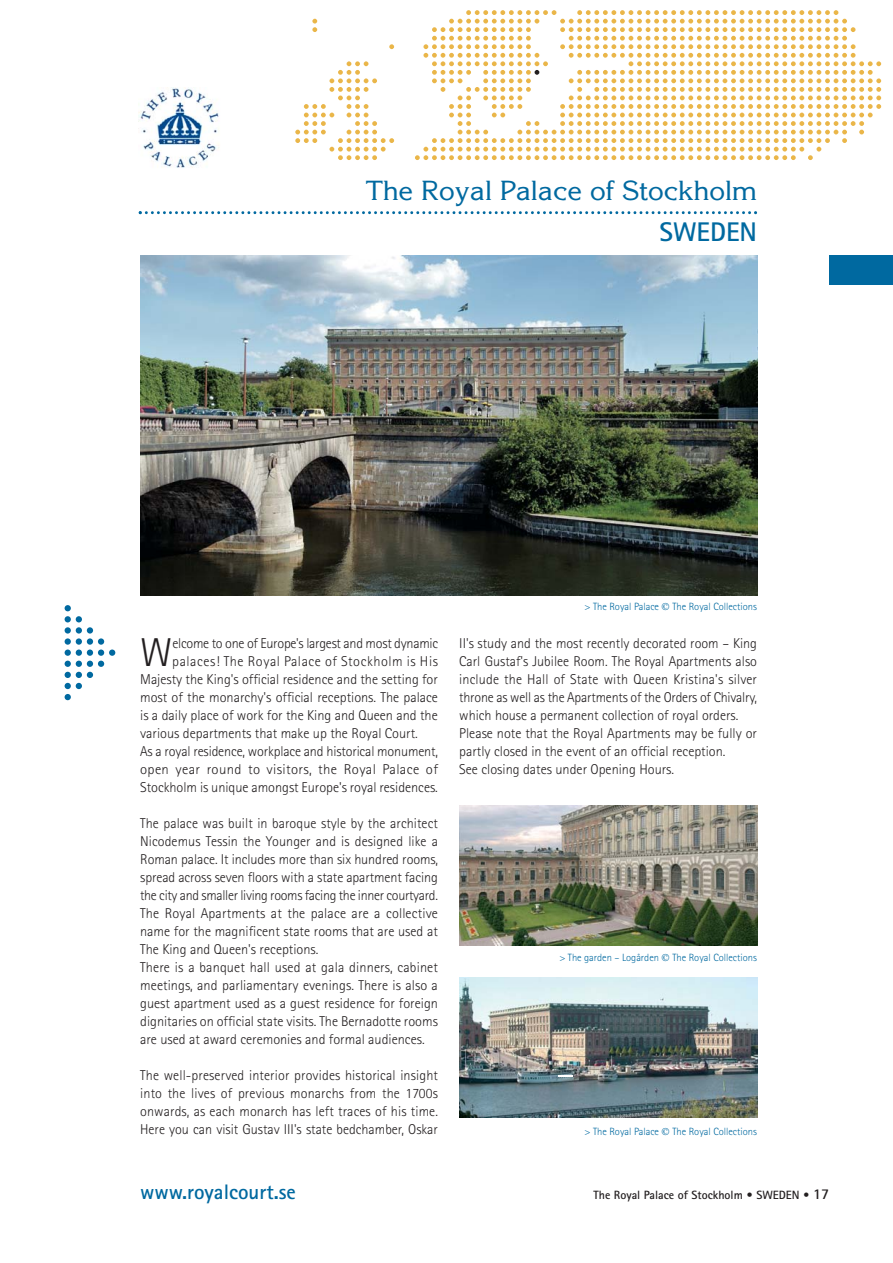
<style>
.page{position:relative;width:893px;height:1263px;background:#fff}
.page>*{position:absolute;margin:0;border:0;box-sizing:border-box;transform-origin:0 0}
.t1{font:300 40.35px "Rotis Sans Serif";color:#231f20}
.t2{font:27px "Korinna";color:#0069a0}
.t3{font:700 27px "Rotis Sans Serif";color:#0069a0}
.t4{font:700 21px "Rotis Sans Serif";color:#0069a0}
.t5{font:300 14.25px/18px "Rotis Sans Serif";color:#231f20}
.t6{font:300 14.25px "Rotis Sans Serif";letter-spacing:-.02em;color:#231f20}
.t7{font:300 14.25px "Rotis Sans Serif";letter-spacing:.025em;color:#231f20}
.t8{font:300 14.25px "Rotis Sans Serif";letter-spacing:.04em;color:#231f20}
.t9{font:700 12px "Rotis Sans Serif";color:#231f20}
.t10{font:300 10.5px "Rotis Sans Serif";color:#0069a0}
.s1{font-size:15px}
</style>
<div class="page">
<img style="left:459px;top:977px;width:298px;height:140px">
<img style="left:140px;top:255px;width:617px;height:340px">
<div style="left:98px;top:638px;width:6px;height:7px;background:#0069a0;border-radius:50%"></div>
<div style="left:87px;top:627px;width:6px;height:7px;background:#0069a0;border-radius:50%"></div>
<div style="left:87px;top:638px;width:6px;height:7px;background:#0069a0;border-radius:50%"></div>
<div style="left:76px;top:627px;width:6px;height:7px;background:#0069a0;border-radius:50%"></div>
<div style="left:76px;top:638px;width:6px;height:7px;background:#0069a0;border-radius:50%"></div>
<svg style="left:65px;top:605px;width:17px;height:17px"></svg>
<div style="left:65px;top:627px;width:6px;height:7px;background:#0069a0;border-radius:50%"></div>
<div style="left:65px;top:638px;width:6px;height:7px;background:#0069a0;border-radius:50%"></div>
<svg style="left:65px;top:650px;width:50px;height:50px"></svg>
<svg style="left:389px;top:44px;width:5px;height:5px"></svg>
<svg style="left:312px;top:19px;width:5px;height:13px"></svg>
<svg style="left:295px;top:61px;width:99px;height:99px"></svg>
<svg style="left:415px;top:10px;width:466px;height:150px"></svg>
<img style="left:459px;top:805px;width:298px;height:141px">
<svg style="left:558px;top:1075px;width:15px;height:2px"></svg>
<img style="left:139px;top:87px;width:80px;height:81px">
<svg style="left:139px;top:211px;width:618px;height:3px"></svg>
<div style="left:829px;top:255px;width:63px;height:30px;background:#0069a0"></div>
<h2 class="t2" style="left:366px;top:181px;width:393px">The Royal Palace of Stockholm</h2>
<h2 class="t3" style="left:659px;top:222px;width:99px">SWEDEN</h2>
<h1 class="t1" style="left:140px;top:638px;width:34px">W</h1>
<p class="t6" style="left:172px;top:638px;width:267px">elcome to one of Europe's largest and most dynamic</p>
<p class="t8" style="left:172px;top:656px;width:267px">palaces! The Royal Palace of Stockholm is His</p>
<p class="t5" style="left:140px;top:671px;width:299px">Majesty the King's official residence and the setting for</p>
<p class="t5" style="left:140px;top:689px;width:299px">most of the monarchy's official receptions. The palace</p>
<p class="t5" style="left:140px;top:707px;width:299px">is a daily place of work for the King and Queen and the</p>
<p class="t5" style="left:140px;top:725px;width:279px">various departments that make up the Royal Court.</p>
<p class="t5" style="left:140px;top:743px;width:299px">As a royal residence, workplace and historical monument,</p>
<p class="t7" style="left:140px;top:764px;width:299px">open year round to visitors, the Royal Palace of</p>
<p class="t5" style="left:140px;top:779px;width:299px">Stockholm is unique amongst Europe's royal residences.</p>
<p class="t5" style="left:140px;top:815px;width:299px">The palace was built in baroque style by the architect Nicodemus Tessin the Younger and is designed like a Roman palace. It includes more than six hundred rooms, spread across seven floors with a state apartment facing the city and smaller living rooms facing the inner courtyard.<br>The Royal Apartments at the palace are a collective name for the magnificent state rooms that are used at The King and Queen's receptions.<br>There is a banquet hall used at gala dinners, cabinet meetings, and parliamentary evenings. There is also a guest apartment used as a guest residence for foreign dignitaries on official state visits. The Bernadotte rooms are used at award ceremonies and formal audiences.</p>
<p class="t5" style="left:140px;top:1067px;width:299px;text-align:justify">The well-preserved interior provides historical insight into the lives of previous monarchs from the 1700s onwards, as each monarch has left traces of his time.<br>Here you can visit Gustav III's state bedchamber, Oskar</p>
<p class="t10" style="left:584px;top:603px;width:76px">&gt; The Royal Palace</p>
<p class="t10" style="left:672px;top:603px;width:86px">The Royal Collections</p>
<p class="t5" style="left:459px;top:635px;width:299px">II's study and the most recently decorated room – King Carl Gustaf's Jubilee Room. The Royal Apartments also include the Hall of State with Queen Kristina's silver throne as well as the Apartments of the Orders of Chivalry, which house a permanent collection of royal orders.<br>Please note that the Royal Apartments may be fully or partly closed in the event of an official reception.<br>See closing dates under Opening Hours.</p>
<p class="t10" style="left:559px;top:954px;width:101px">&gt; The garden – Logården</p>
<p class="t10" style="left:672px;top:954px;width:86px">The Royal Collections</p>
<p class="t10" style="left:584px;top:1127px;width:76px">&gt; The Royal Palace</p>
<p class="t10" style="left:672px;top:1127px;width:86px">The Royal Collections</p>
<h3 class="t4" style="left:140px;top:1185px;width:157px">www.royalcourt.se</h3>
<p class="t9" style="left:593px;top:1190px;width:237px">The Royal Palace of Stockholm • SWEDEN • <span class="s1">17</span></p>
</div>
